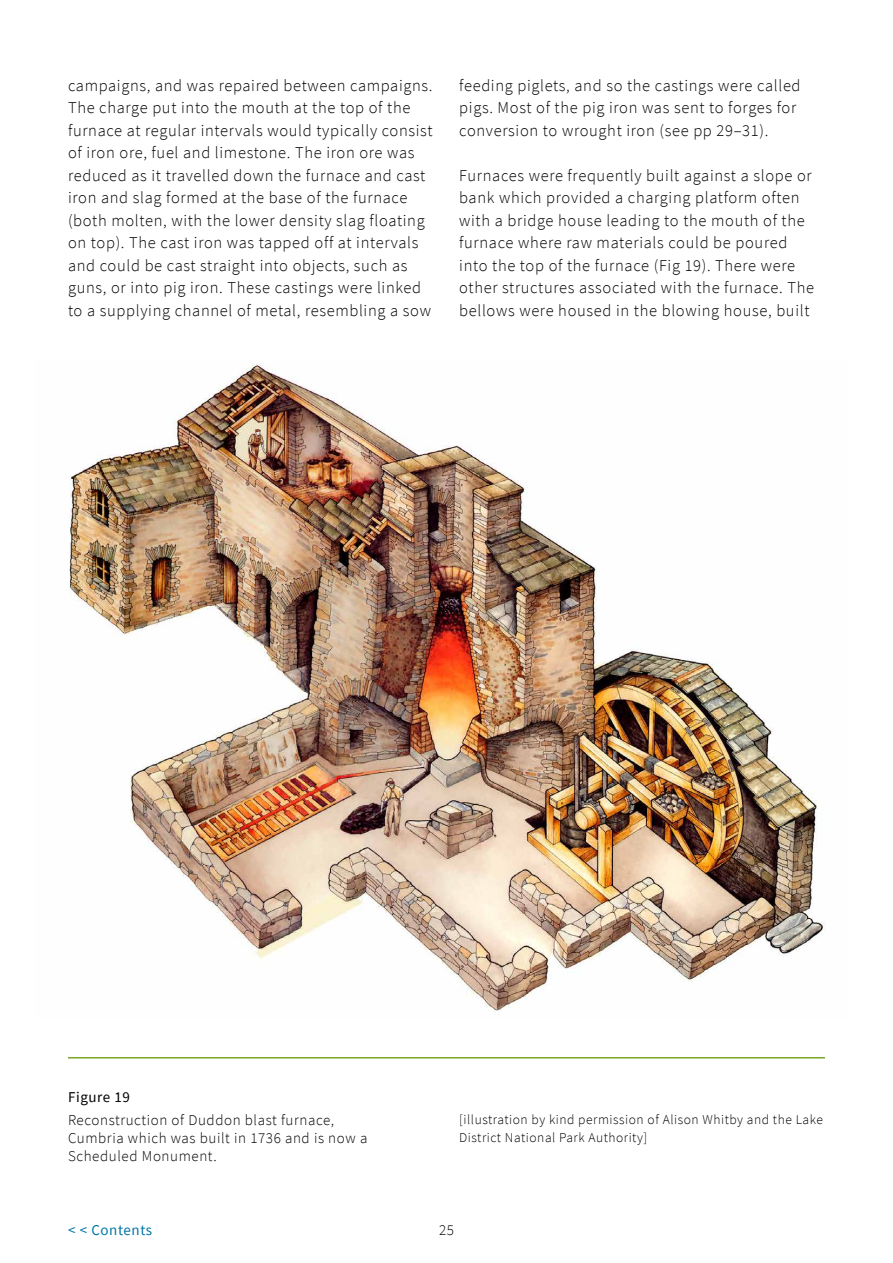
<style>
.page{position:relative;width:893px;height:1263px;background:#fff}
.page>*{position:absolute;margin:0;border:0;box-sizing:border-box;transform-origin:0 0}
.Body_text{font:300 16.5px/22.5px "Source Sans Pro";letter-spacing:.04em;color:#000}
.IMAGE_text{font:300 15px/18px "Source Sans Pro";letter-spacing:.04em;color:#000}
.t1{font:15px "Source Sans Pro";letter-spacing:.04em;color:#0075a7}
.IMAGE_heading{font:15px "Source Sans Pro";letter-spacing:.04em;color:#000}
.IMAGE_acknowledgemen{font:300 13.5px/18px "Source Sans Pro";letter-spacing:.04em;color:#000}
</style>
<div class="page">
<hr style="left:68px;top:1057px;width:757px;height:1px;background:#79a629">
<img style="left:69px;top:363px;width:756px;height:649px">
<p class="Body_text" style="left:68px;top:74px;width:366px">campaigns, and was repaired between campaigns.<br>The charge put into the mouth at the top of the furnace at regular intervals would typically consist of iron ore, fuel and limestone. The iron ore was reduced as it travelled down the furnace and cast iron and slag formed at the base of the furnace (both molten, with the lower density slag floating on top). The cast iron was tapped off at intervals and could be cast straight into objects, such as guns, or into pig iron. These castings were linked to a supplying channel of metal, resembling a sow</p>
<p class="Body_text" style="left:459px;top:74px;width:343px">feeding piglets, and so the castings were called pigs. Most of the pig iron was sent to forges for</p>
<p class="Body_text" style="left:459px;top:119px;width:311px">conversion to wrought iron (see pp 29–31).</p>
<p class="Body_text" style="left:459px;top:164px;width:356px">Furnaces were frequently built against a slope or bank which provided a charging platform often with a bridge house leading to the mouth of the furnace where raw materials could be poured into the top of the furnace (Fig 19). There were other structures associated with the furnace. The bellows were housed in the blowing house, built</p>
<p class="IMAGE_heading" style="left:68px;top:1087px;width:64px">Figure 19</p>
<p class="IMAGE_text" style="left:68px;top:1111px;width:301px">Reconstruction of Duddon blast furnace,<br>Cumbria which was built in 1736 and is now a<br>Scheduled Monument.</p>
<p class="IMAGE_acknowledgemen" style="left:459px;top:1111px;width:365px">[illustration by kind permission of Alison Whitby and the Lake<br>District National Park Authority]</p>
<p class="t1" style="left:68px;top:1220px;width:86px">&lt; &lt; Contents</p>
<p class="IMAGE_text" style="left:439px;top:1220px;width:16px">25</p>
</div>
